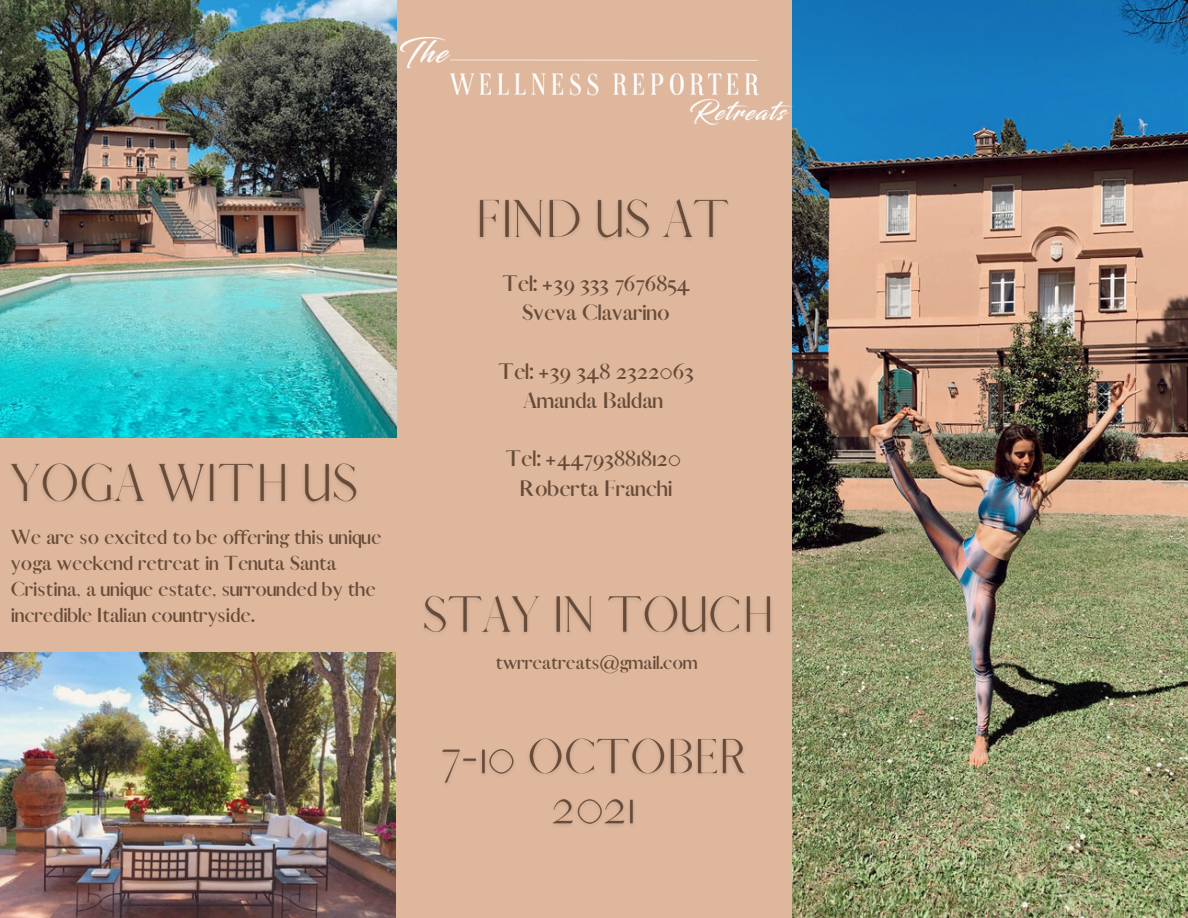
<style>
.page{position:relative;width:1188px;height:918px;background:#deb79d}
.page>*{position:absolute;margin:0;border:0;box-sizing:border-box;transform-origin:0 0}
.t1{font:700 20.1px "Afrah";color:#674b38}
.t2{font:700 18.3px/25.8px "Afrah";color:#674b38}
.t3{font:700 17.1px "Afrah";color:#674b38}
</style>
<div class="page">
<img style="left:0;top:0;width:396px;height:438px">
<img style="left:792px;top:0;width:396px;height:918px">
<img style="left:0;top:653px;width:396px;height:265px">
<img style="left:401px;top:37px;width:391px;height:88px">
<img style="left:11px;top:463px;width:346px;height:41px">
<img style="left:442px;top:738px;width:303px;height:87px">
<img style="left:479px;top:199px;width:250px;height:41px">
<img style="left:424px;top:595px;width:347px;height:39px">
<p class="t2" style="left:11px;top:525px;width:372px">We are so excited to be offering this unique</p>
<p class="t2" style="left:11px;top:551px;width:366px">yoga weekend retreat in Tenuta Santa<br>Cristina, a unique estate, surrounded by the incredible Italian countryside.</p>
<p class="t1" style="left:502px;top:271px;width:189px">Tel: +39 333 7676854</p>
<p class="t1" style="left:522px;top:300px;width:149px">Sveva Clavarino</p>
<p class="t1" style="left:498px;top:359px;width:197px">Tel: +39 348 2322063</p>
<p class="t1" style="left:523px;top:388px;width:141px">Amanda Baldan</p>
<p class="t1" style="left:506px;top:446px;width:177px">Tel: +447938818120</p>
<p class="t1" style="left:520px;top:476px;width:155px">Roberta Franchi</p>
<p class="t3" style="left:496px;top:651px;width:203px">twrreatreats@gmail.com</p>
</div>
